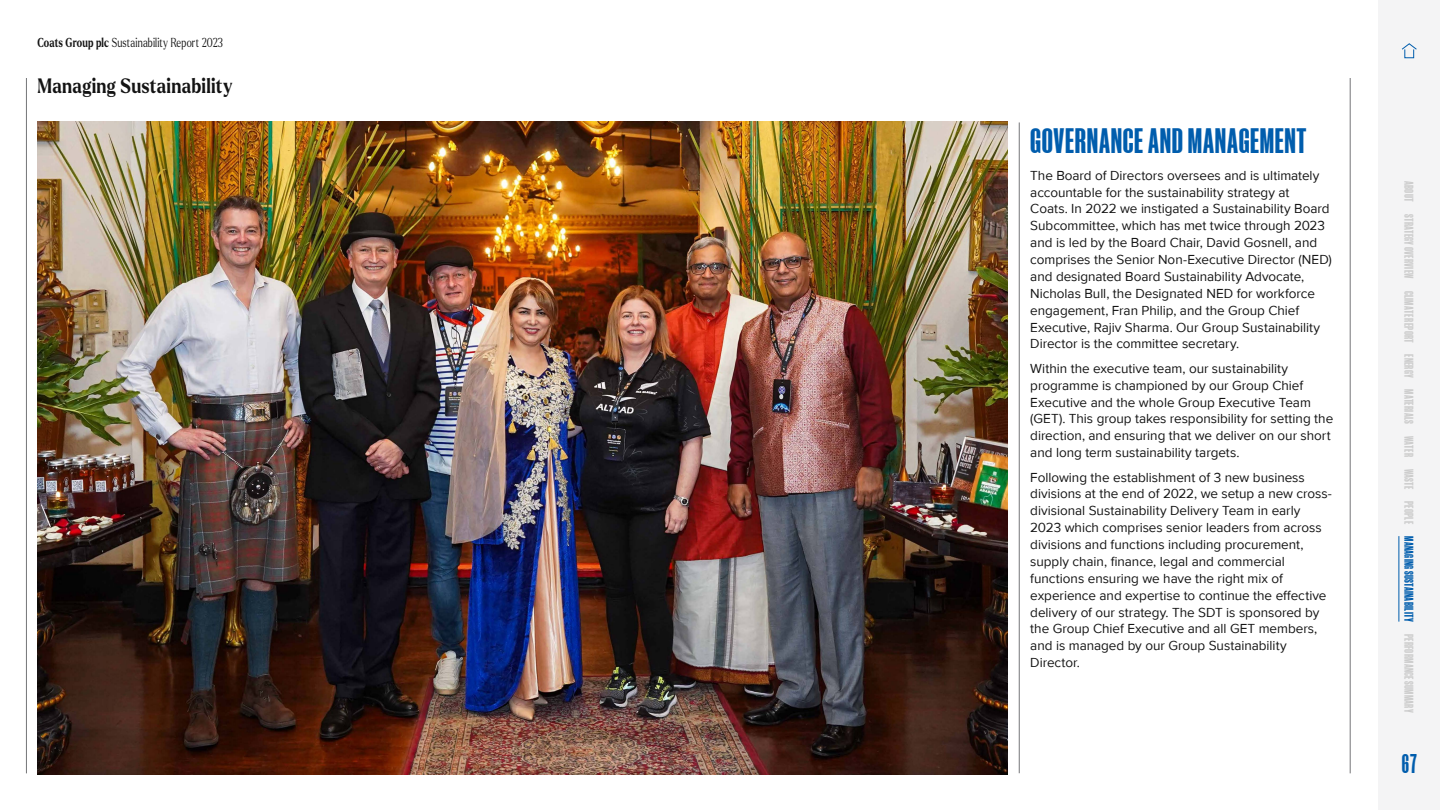
<style>
.page{position:relative;width:1440px;height:810px;background:#fff}
.page>*{position:absolute;margin:0;border:0;box-sizing:border-box;transform-origin:0 0}
.t1{font:700 33.75px "Manuka";letter-spacing:.02em;color:#005dad}
.t2{font:700 25.88px "Manuka";color:#005dad;scale:.85 1}
.t3{font:700 20.25px "Larken";letter-spacing:.02em;color:#131313;scale:.85 1}
.t4{font:13.5px/16.9px "Proxima Nova";letter-spacing:-.005em;color:#131313}
.t5{font:300 12.67px "Larken";letter-spacing:.015em;color:#131313;scale:.75 1}
.t6{font:700 12.15px "Manuka";letter-spacing:.02em;color:#cdcdcd}
.t7{font:700 12.15px "Manuka";letter-spacing:.02em;color:#005dad}
.s1{font-weight:700}
.s2{color:#cdcdcd}
</style>
<div class="page">
<hr style="left:26px;top:78px;width:1px;height:695px;background:#747578">
<hr style="left:1019px;top:122px;width:1px;height:651px;background:#747578">
<hr style="left:1350px;top:78px;width:1px;height:695px;background:#747578">
<img style="left:38px;top:122px;width:970px;height:652px">
<div style="left:1378px;top:0;width:62px;height:810px;background:#f4f4f5"></div>
<hr style="left:1399px;top:536px;width:1px;height:86px;background:#005dad">
<div style="left:1404px;top:49px;width:10px;height:9px;border:1px solid #005dad"></div>
<svg style="left:1401px;top:43px;width:16px;height:7px"></svg>
<p class="t5" style="left:38px;top:34px;width:249px"><span class="s1">Coats Group plc</span> Sustainability Report 2023</p>
<h3 class="t3" style="left:38px;top:72px;width:231px">Managing Sustainability</h3>
<h1 class="t1" style="left:1030px;top:123px;width:278px">GOVERNANCE AND MANAGEMENT</h1>
<p class="t4" style="left:1030px;top:166px;width:303px">The Board of Directors oversees and is ultimately accountable for the sustainability strategy at<br>Coats. In 2022 we instigated a Sustainability Board Subcommittee, which has met twice through 2023 and is led by the Board Chair, David Gosnell, and comprises the Senior Non-Executive Director (NED) and designated Board Sustainability Advocate, Nicholas Bull, the Designated NED for workforce engagement, Fran Philip, and the Group Chief Executive, Rajiv Sharma. Our Group Sustainability Director is the committee secretary.</p>
<p class="t4" style="left:1030px;top:359px;width:305px">Within the executive team, our sustainability programme is championed by our Group Chief Executive and the whole Group Executive Team (GET). This group takes responsibility for setting the direction, and ensuring that we deliver on our short and long term sustainability targets.</p>
<p class="t4" style="left:1030px;top:468px;width:303px">Following the establishment of 3 new business divisions at the end of 2022, we setup a new cross&shy;divisional Sustainability Delivery Team in early 2023 which comprises senior leaders from across divisions and functions including procurement, supply chain, finance, legal and commercial functions ensuring we have the right mix of experience and expertise to continue the effective delivery of our strategy. The SDT is sponsored by the Group Chief Executive and all GET members, and is managed by our Group Sustainability Director.</p>
<p class="t6" style="left:1415px;top:181px;width:22px;rotate:90deg">ABOUT</p>
<p class="t6" style="left:1415px;top:214px;width:131px;rotate:90deg">STRATEGY OVERVIEW CLIMATE REPORT</p>
<p class="t6" style="left:1415px;top:354px;width:25px;rotate:90deg">ENERGY</p>
<p class="t6" style="left:1415px;top:389px;width:36px;rotate:90deg">MATERIALS</p>
<p class="t6" style="left:1415px;top:436px;width:89px;rotate:90deg">WATER WASTE PEOPLE</p>
<p class="t7" style="left:1415px;top:536px;width:178px;rotate:90deg">MANAGING SUSTAINABILITY <span class="s2">PERFORMANCE SUMMARY</span></p>
<h2 class="t2" style="left:1402px;top:749px;width:19px">67</h2>
</div>
